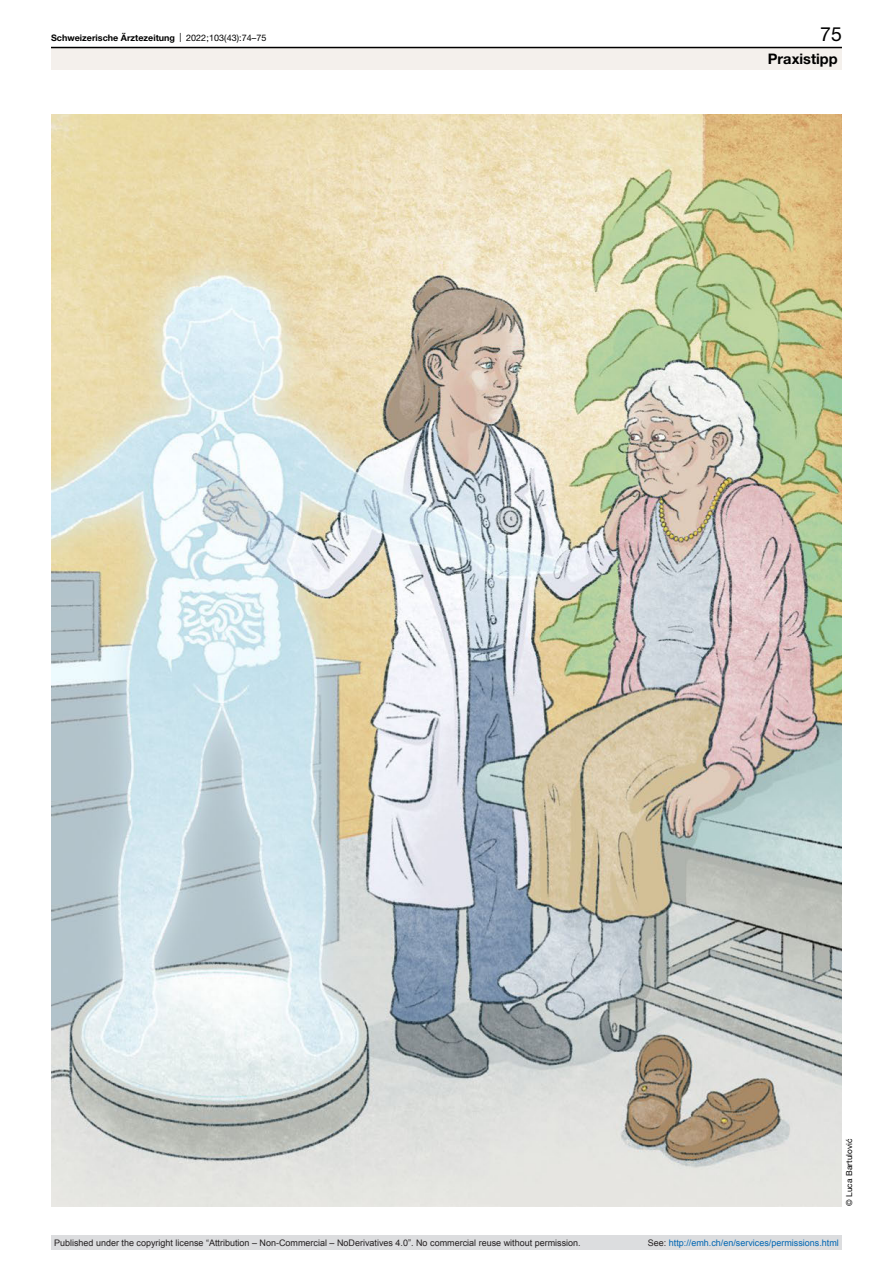
<style>
.page{position:relative;width:893px;height:1263px;background:#fff}
.page>*{position:absolute;margin:0;border:0;box-sizing:border-box;transform-origin:0 0}
.t1{font:19.5px "Helvetica Neue LT Pro";color:#000}
.t2{font:700 14.55px "Helvetica Neue LT Pro";color:#000}
.t3{font:9px "Arial";color:#231f20}
.t4{font:9px "Arial";color:#0066b3}
.t5{font:700 9px "Helvetica Neue LT Pro";color:#000}
.credits{font:8.25px "Helvetica Neue LT Pro";letter-spacing:.01em;color:#000}
.s1{font-weight:400}
.s2{color:#231f20}
</style>
<div class="page">
<div style="left:51px;top:48px;width:791px;height:22px;background:#f4f0ec"></div>
<hr style="left:51px;top:47px;width:791px;height:1px;background:#000">
<img style="left:51px;top:115px;width:791px;height:1091px">
<div style="left:51px;top:1235px;width:791px;height:15px;background:#dcdddf"></div>
<p class="t5" style="left:51px;top:32px;width:217px">Schweizerische Ärztezeitung <span class="s1">| 2022;103(43):74–75</span></p>
<h1 class="t1" style="left:820px;top:22px;width:23px">75</h1>
<h2 class="t2" style="left:768px;top:49px;width:71px">Praxistipp</h2>
<p class="credits" style="left:844px;top:1206px;width:69px;rotate:-90deg">© Luca Bartulović</p>
<p class="t3" style="left:54px;top:1237px;width:528px">Published under the copyright license “Attribution – Non-Commercial – NoDerivatives 4.0”. No commercial reuse without permission.</p>
<p class="t4" style="left:648px;top:1237px;width:193px"><span class="s2">See:</span> http://emh.ch/en/services/permissions.html</p>
</div>
